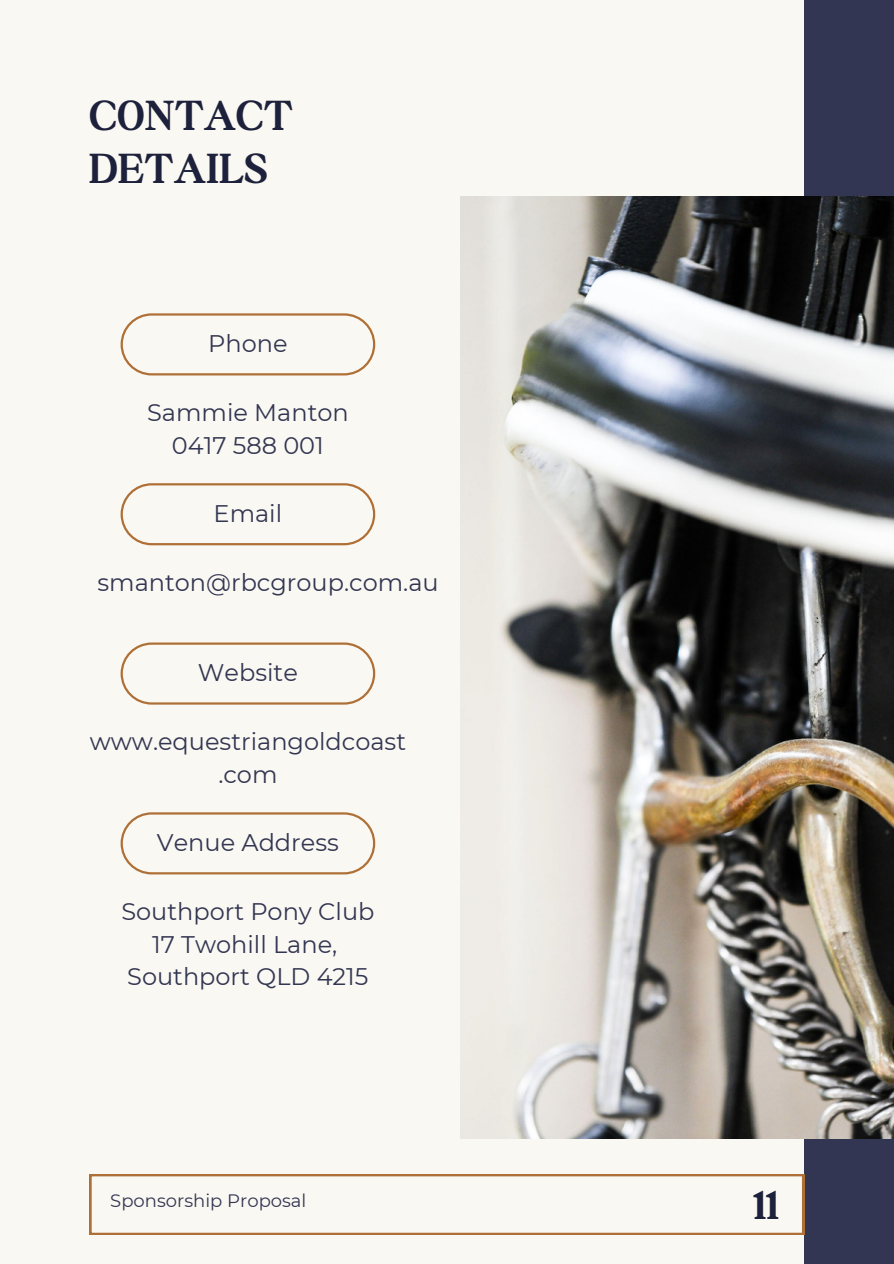
<style>
.page{position:relative;width:894px;height:1264px;background:#fff}
.page>*{position:absolute;margin:0;border:0;box-sizing:border-box;transform-origin:0 0}
.t1{font:700 45px/52.8px "Boston Angel";letter-spacing:.02em;color:#1d213b}
.t2{font:24px/32.7px "Montserrat";color:#333652;text-align:center}
.t3{font:18px "Montserrat";color:#333652}
</style>
<div class="page">
<div style="left:0;top:0;width:893px;height:1263px;background:#faf8f2"></div>
<div style="left:804px;top:0;width:89px;height:1263px;background:#333652"></div>
<svg style="left:89px;top:1174px;width:715px;height:60px"></svg>
<svg style="left:120px;top:313px;width:255px;height:62px"></svg>
<svg style="left:120px;top:483px;width:255px;height:62px"></svg>
<svg style="left:120px;top:642px;width:255px;height:62px"></svg>
<svg style="left:120px;top:812px;width:255px;height:62px"></svg>
<img style="left:460px;top:196px;width:433px;height:942px">
<h1 class="t1" style="left:89px;top:89px;width:204px">CONTACT<br>DETAILS</h1>
<h2 class="t2" style="left:208px;top:327px;width:81px">Phone</h2>
<h2 class="t2" style="left:147px;top:396px;width:203px">Sammie Manton<br>0417 588 001</h2>
<h2 class="t2" style="left:213px;top:496px;width:70px">Email</h2>
<h2 class="t2" style="left:97px;top:566px;width:342px">smanton@rbcgroup.com.au</h2>
<h2 class="t2" style="left:198px;top:656px;width:101px">Website</h2>
<h2 class="t2" style="left:90px;top:725px;width:318px">www.equestriangoldcoast .com</h2>
<h2 class="t2" style="left:157px;top:825px;width:183px">Venue Address</h2>
<p class="t2" style="left:121px;top:894px;width:254px">Southport Pony Club<br>17 Twohill Lane,<br>Southport QLD 4215</p>
<p class="t3" style="left:110px;top:1189px;width:197px">Sponsorship Proposal</p>
<h2 class="t1" style="left:752px;top:1177px;width:27px">11</h2>
</div>
